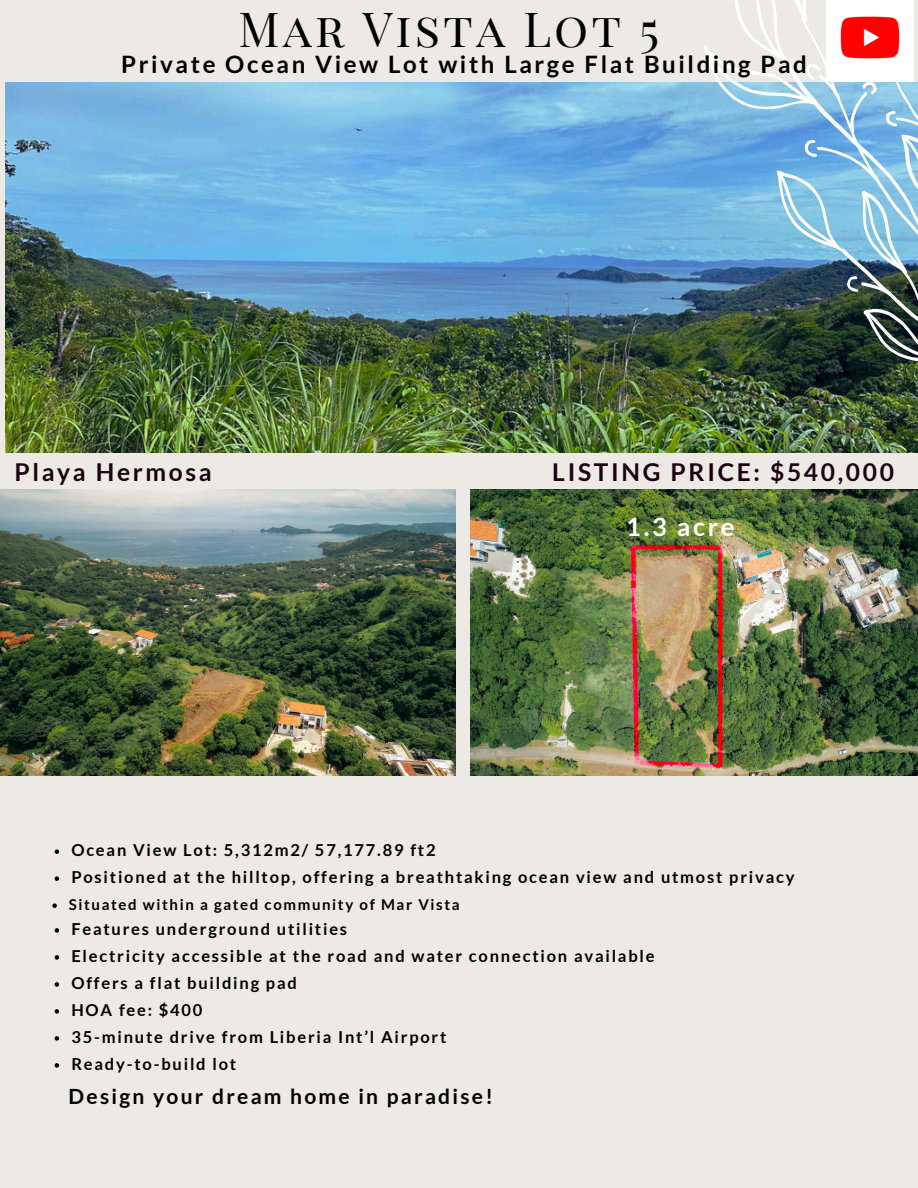
<style>
.page{position:relative;width:918px;height:1188px;background:#ede9e4}
.page>*{position:absolute;margin:0;border:0;box-sizing:border-box;transform-origin:0 0}
.t1{font:47.25px "Playfair Display SC";letter-spacing:.065em;color:#000}
.t2{font:700 25.35px "Lato";color:#fff}
.t3{font:700 24.6px "Lato";letter-spacing:.11em;color:#1a0211}
.t4{font:700 24px "Lato";letter-spacing:.11em;color:#000}
.t5{font:700 21px "Lato";letter-spacing:.11em;color:#000}
.t6{font:700 16.5px "Lato";letter-spacing:.11em;color:#000}
.t7{font:700 15px "Lato";letter-spacing:.11em;color:#000}
</style>
<div class="page">
<img style="left:0;top:490px;width:456px;height:285px">
<img style="left:5px;top:82px;width:913px;height:370px">
<img style="left:471px;top:490px;width:447px;height:285px">
<img style="left:694px;top:0;width:224px;height:389px">
<img style="left:826px;top:0;width:88px;height:82px">
<svg style="left:55px;top:849px;width:4px;height:5px"></svg>
<svg style="left:55px;top:876px;width:4px;height:5px"></svg>
<svg style="left:52px;top:903px;width:5px;height:5px"></svg>
<svg style="left:55px;top:928px;width:4px;height:5px"></svg>
<svg style="left:55px;top:955px;width:4px;height:5px"></svg>
<svg style="left:55px;top:982px;width:4px;height:5px"></svg>
<svg style="left:55px;top:1009px;width:4px;height:5px"></svg>
<svg style="left:55px;top:1036px;width:4px;height:5px"></svg>
<svg style="left:55px;top:1063px;width:4px;height:5px"></svg>
<p class="t1" style="left:239px;top:-4px;width:422px">Mar Vista Lot 5</p>
<p class="t4" style="left:121px;top:49px;width:687px">Private Ocean View Lot with Large Flat Building Pad</p>
<p class="t3" style="left:14px;top:456px;width:199px">Playa Hermosa</p>
<h3 class="t3" style="left:552px;top:456px;width:343px">LISTING PRICE: $540,000</h3>
<p class="t2" style="left:626px;top:511px;width:110px">1.3 acre</p>
<h3 class="t6" style="left:71px;top:840px;width:366px">Ocean View Lot: 5,312m2/ 57,177.89 ft2</h3>
<h2 class="t6" style="left:71px;top:867px;width:725px">Positioned at the hilltop, offering a breathtaking ocean view and utmost privacy</h2>
<h3 class="t7" style="left:69px;top:895px;width:392px">Situated within a gated community of Mar Vista</h3>
<p class="t6" style="left:71px;top:919px;width:277px">Features underground utilities</p>
<p class="t6" style="left:71px;top:946px;width:585px">Electricity accessible at the road and water connection available</p>
<p class="t6" style="left:71px;top:973px;width:227px">Offers a flat building pad</p>
<p class="t6" style="left:71px;top:1000px;width:133px">HOA fee: $400</p>
<p class="t6" style="left:71px;top:1027px;width:377px">35-minute drive from Liberia Int’l Airport</p>
<p class="t6" style="left:71px;top:1054px;width:166px">Ready-to-build lot</p>
<p class="t5" style="left:69px;top:1083px;width:426px">Design your dream home in paradise!</p>
</div>
